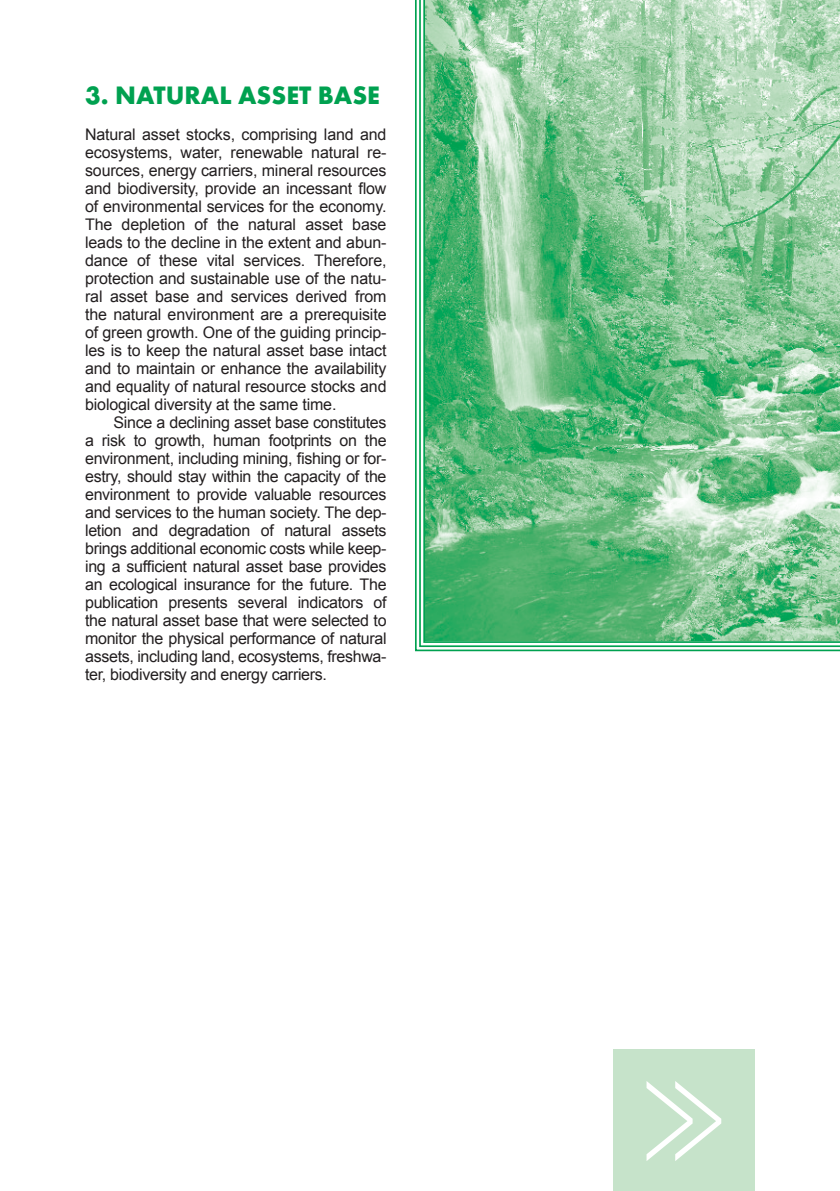
<style>
.page{position:relative;width:840px;height:1191px;background:#fff}
.page>*{position:absolute;margin:0;border:0;box-sizing:border-box;transform-origin:0 0}
.Paragraph_Style_1{font:italic 160px "Futura Lt BTCE Light";color:#fff;scale:.5 1}
.text_-_T1{font:700 26px "Futura TEE";color:#00a150}
.text_-_bezny_-_prvni{font:16px/18px "Arial";letter-spacing:-.01em;color:#231f20;text-align:justify}
.text_-_bezny{font:16px/18px "Arial";letter-spacing:-.02em;color:#231f20;text-align:justify}
</style>
<div class="page">
<svg style="left:423px;top:0;width:416px;height:643px;background:#7fc593"></svg>
<div style="left:612px;top:1049px;width:142px;height:142px;background:#c6e3ca"></div>
<p class="text_-_T1" style="left:85px;top:79px;width:296px">3. NATURAL ASSET BASE</p>
<p class="text_-_bezny_-_prvni" style="left:85px;top:125px;width:303px">Natural asset stocks, comprising land and ecosystems, water, renewable natural re&shy;sources, energy carriers, mineral resources and biodiversity, provide an incessant flow of environmental services for the economy.<br>The depletion of the natural asset base leads to the decline in the extent and abun&shy;dance of these vital services. Therefore, protection and sustainable use of the natu&shy;ral asset base and services derived from the natural environment are a prerequisite of green growth. One of the guiding princip&shy;les is to keep the natural asset base intact and to maintain or enhance the availability and equality of natural resource stocks and biological diversity at the same time.</p>
<p class="text_-_bezny" style="left:85px;top:413px;width:303px;text-indent:28px">Since a declining asset base constitutes a risk to growth, human footprints on the environment, including mining, fishing or for&shy;estry, should stay within the capacity of the environment to provide valuable resources and services to the human society. The dep&shy;letion and degradation of natural assets brings additional economic costs while keep&shy;ing a sufficient natural asset base provides an ecological insurance for the future. The publication presents several indicators of the natural asset base that were selected to monitor the physical performance of natural assets, including land, ecosystems, freshwa&shy;ter, biodiversity and energy carriers.</p>
<p class="Paragraph_Style_1" style="left:636px;top:1007px;width:192px">&gt;&gt;</p>
</div>
